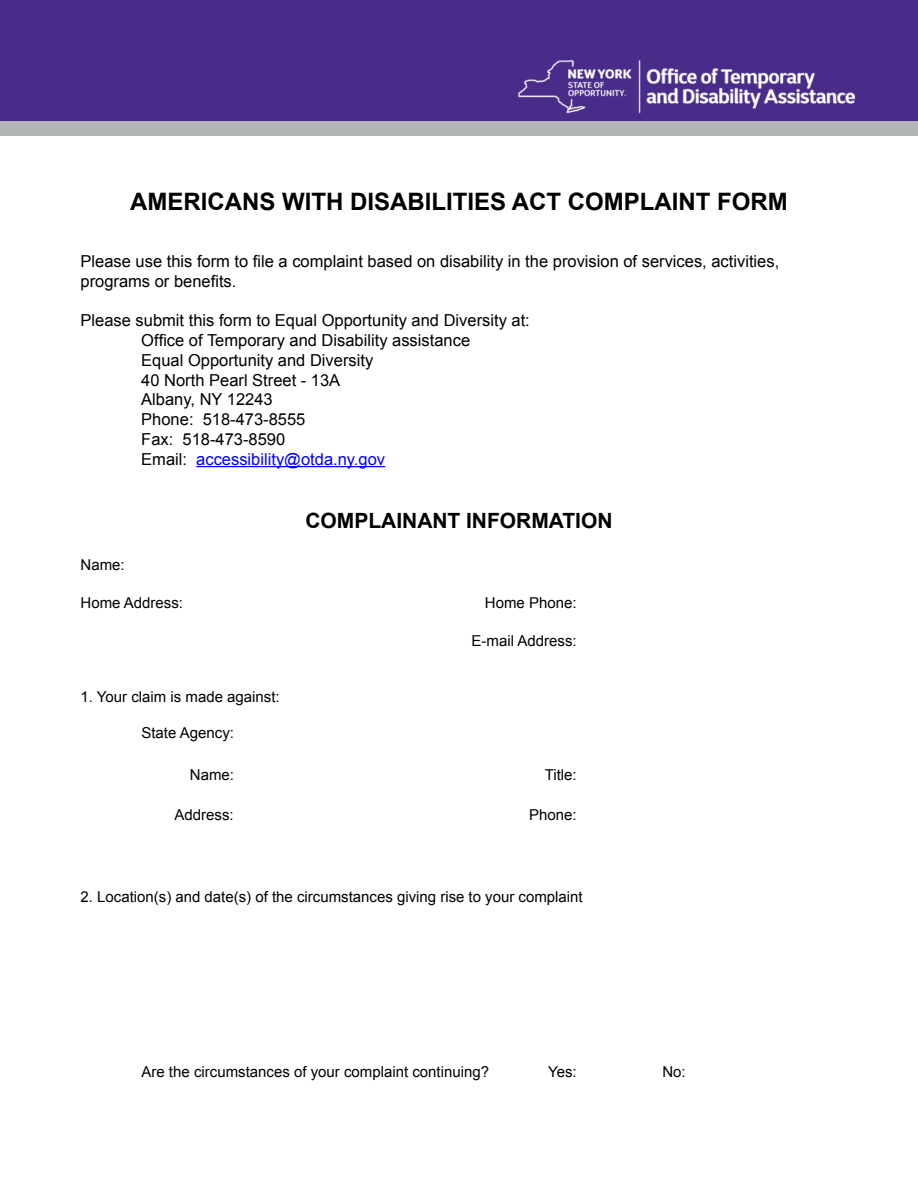
<style>
.page{position:relative;width:918px;height:1188px;background:#fff}
.page>*{position:absolute;margin:0;border:0;box-sizing:border-box;transform-origin:0 0}
.t1{font:700 24px "Arial";color:#000}
.t2{font:700 21px "Arial";color:#000}
.t3{font:16.5px/19.8px "Arial";color:#000}
.t4{font:15px "Arial";color:#000}
.s1{color:#00f}
</style>
<div class="page">
<hr style="left:196px;top:466px;width:189px;height:1px;background:#00f">
<div style="left:0;top:1px;width:918px;height:120px;background:#492c89"></div>
<div style="left:0;top:121px;width:918px;height:14px;background:#b1b5b5"></div>
<img style="left:518px;top:60px;width:337px;height:54px">
<h1 class="t1" style="left:130px;top:185px;width:659px">AMERICANS WITH DISABILITIES ACT COMPLAINT FORM</h1>
<p class="t3" style="left:81px;top:251px;width:700px">Please use this form to file a complaint based on disability in the provision of services, activities, programs or benefits.</p>
<p class="t3" style="left:141px;top:311px;width:390px;text-indent:-61px">Please submit this form to Equal Opportunity and Diversity at:<br>Office of Temporary and Disability assistance<br>Equal Opportunity and Diversity<br>40 North Pearl Street - 13A<br>Albany, NY 12243<br>Phone: 518-473-8555<br>Fax: 518-473-8590<br>Email: <span class="s1">accessibility@otda.ny.gov</span></p>
<h2 class="t2" style="left:305px;top:507px;width:309px">COMPLAINANT INFORMATION</h2>
<p class="t4" style="left:81px;top:555px;width:46px">Name:</p>
<p class="t4" style="left:81px;top:593px;width:104px">Home Address:</p>
<p class="t4" style="left:485px;top:593px;width:93px">Home Phone:</p>
<p class="t4" style="left:472px;top:631px;width:107px">E-mail Address:</p>
<p class="t4" style="left:81px;top:687px;width:201px">1. Your claim is made against:</p>
<p class="t4" style="left:141px;top:723px;width:94px">State Agency:</p>
<p class="t4" style="left:190px;top:765px;width:46px">Name:</p>
<p class="t4" style="left:545px;top:765px;width:33px">Title:</p>
<p class="t4" style="left:175px;top:805px;width:61px">Address:</p>
<p class="t4" style="left:529px;top:805px;width:49px">Phone:</p>
<p class="t4" style="left:81px;top:886px;width:504px">2. Location(s) and date(s) of the circumstances giving rise to your complaint</p>
<p class="t4" style="left:141px;top:1062px;width:349px">Are the circumstances of your complaint continuing?</p>
<p class="t4" style="left:548px;top:1062px;width:30px">Yes:</p>
<p class="t4" style="left:662px;top:1062px;width:25px">No:</p>
</div>
